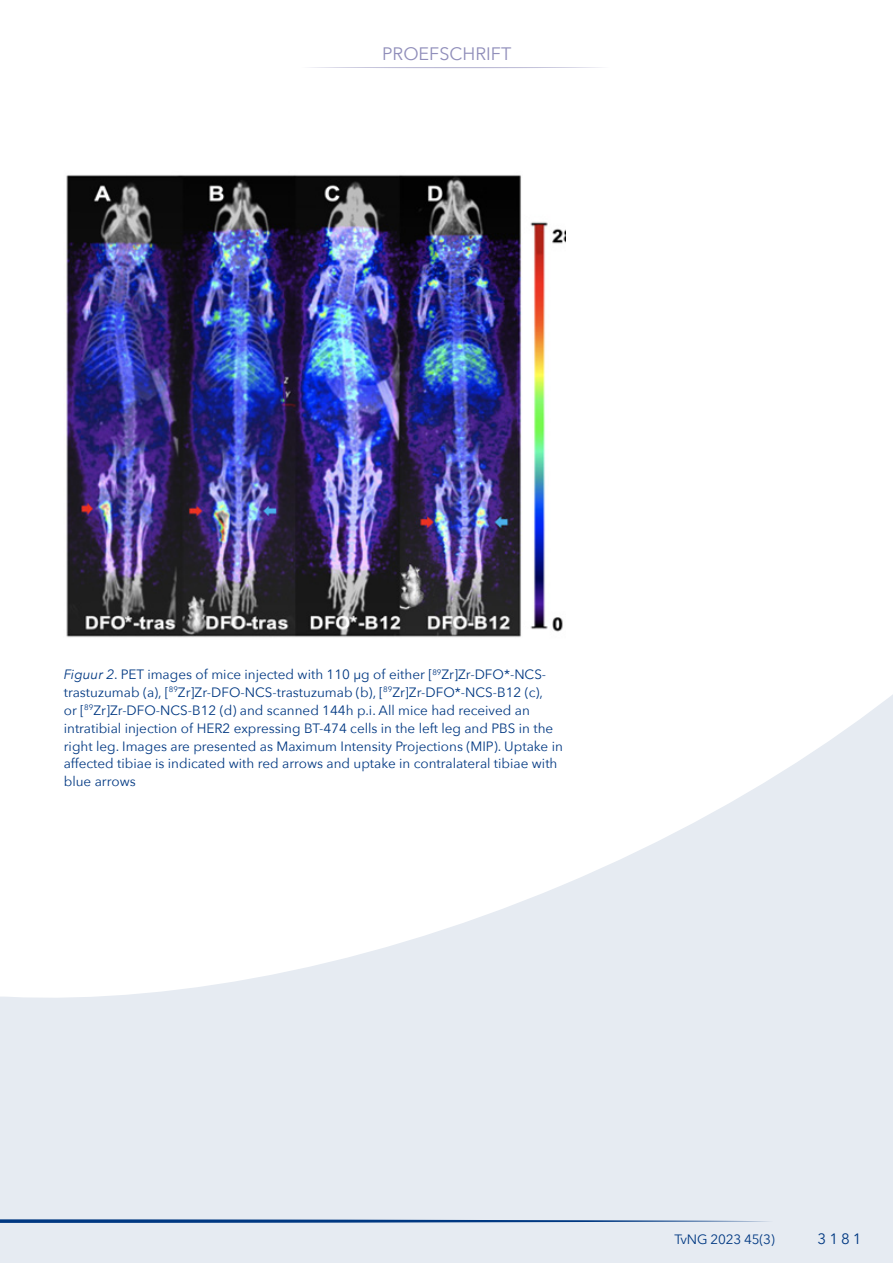
<style>
.page{position:relative;width:893px;height:1263px;background:#fff}
.page>*{position:absolute;margin:0;border:0;box-sizing:border-box;transform-origin:0 0}
.t1{font:18px "Avenir Next";color:#908eba}
.t2{font:15px "Avenir Next";color:#003882}
.t3{font:13.5px/17.9px "Avenir Next";color:#003882}
.s1{font-style:italic}
</style>
<div class="page">
<div style="left:0;top:544px;width:893px;height:719px;background:#e6ebf2"></div>
<svg style="left:456px;top:68px;width:437px;height:857px"></svg>
<div style="left:0;top:68px;width:456px;height:930px;background:#fff"></div>
<svg style="left:0;top:1219px;width:769px;height:4px"></svg>
<svg style="left:310px;top:67px;width:292px;height:1px"></svg>
<img style="left:64px;top:170px;width:502px;height:482px">
<h1 class="t1" style="left:382px;top:38px;width:131px">PROEFSCHRIFT</h1>
<p class="t3" style="left:64px;top:665px;width:501px"><span class="s1">Figuur 2</span>. PET images of mice injected with 110 μg of either [<sup>89</sup>Zr]Zr-DFO*-NCS&shy;trastuzumab (a), [<sup>89</sup>Zr]Zr-DFO-NCS-trastuzumab (b), [<sup>89</sup>Zr]Zr-DFO*-NCS-B12 (c),<br>or [<sup>89</sup>Zr]Zr-DFO-NCS-B12 (d) and scanned 144h p.i. All mice had received an intratibial injection of HER2 expressing BT-474 cells in the left leg and PBS in the right leg. Images are presented as Maximum Intensity Projections (MIP). Uptake in affected tibiae is indicated with red arrows and uptake in contralateral tibiae with blue arrows</p>
<p class="t3" style="left:674px;top:1230px;width:102px">TvNG 2023 45(3)</p>
<p class="t2" style="left:818px;top:1226px;width:45px">3181</p>
</div>
